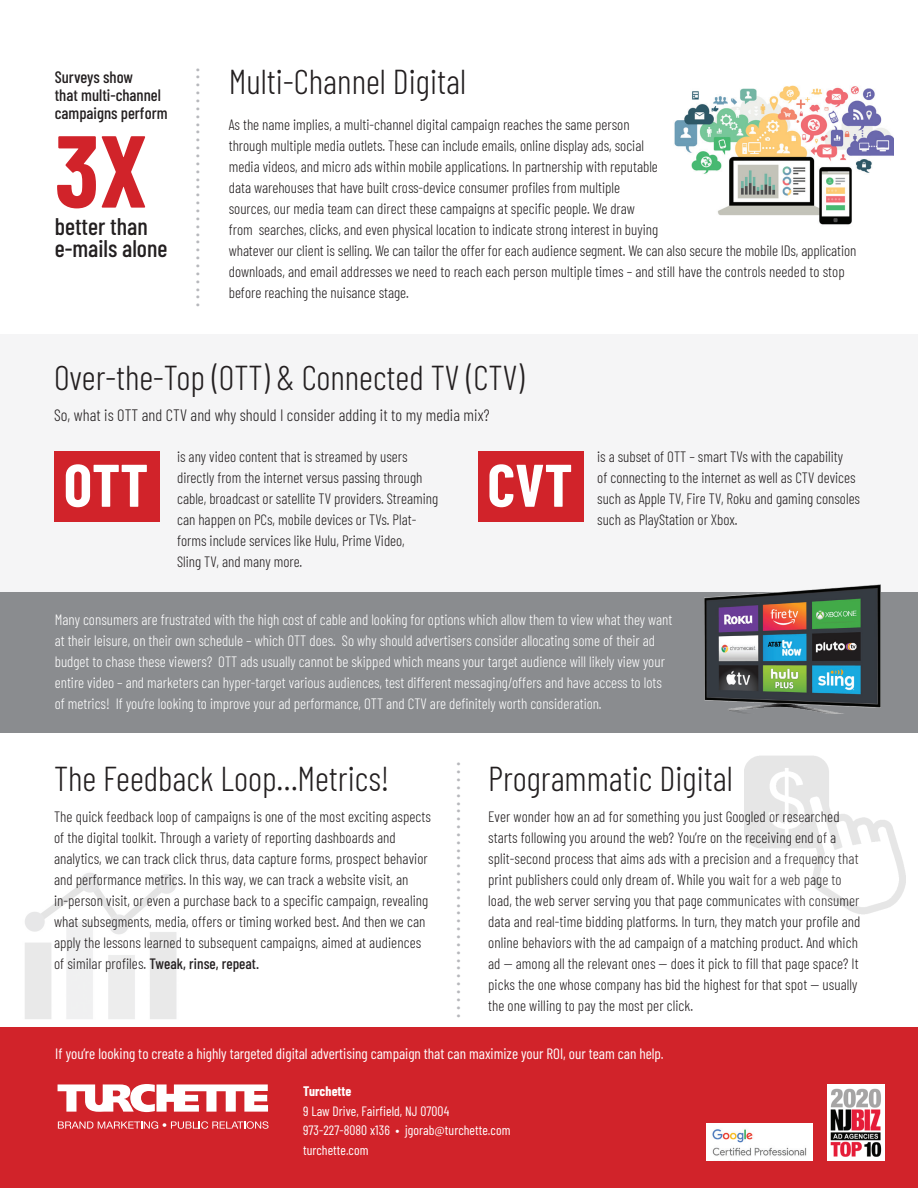
<style>
.page{position:relative;width:918px;height:1188px;background:#fff}
.page>*{position:absolute;margin:0;border:0;box-sizing:border-box;transform-origin:0 0}
.t1{font:700 102px "Barlow Condensed";color:#d1232a}
.t2{font:700 60px "Barlow Condensed";color:#fff}
.t3{font:300 34.5px "Barlow Condensed";color:#231f20}
.t4{font:25.5px "Minion Pro";color:#b6b7bb}
.t5{font:500 24px/22.5px "Barlow Condensed";color:#231f20}
.t6{font:300 16.5px "Barlow Condensed";letter-spacing:.005em;color:#231f20}
.t7{font:500 16.5px/18px "Barlow Condensed";color:#231f20}
.t8{font:300 15px/21px "Barlow Condensed";color:#231f20}
.t9{font:300 15px/21px "Barlow Condensed";color:#fff}
.t10{font:15px "Barlow Condensed";color:#fff}
.t11{font:13.5px/19.5px "Barlow Condensed";letter-spacing:.005em;color:#fff}
.t12{font:700 13.5px "Barlow Condensed";letter-spacing:.005em;color:#fff}
.s1{font-weight:500}
</style>
<div class="page">
<img style="left:21px;top:873px;width:163px;height:155px">
<div style="left:0;top:334px;width:917px;height:381px;background:#f5f5f6"></div>
<div style="left:1px;top:592px;width:917px;height:141px;background:#8a8c8f"></div>
<div style="left:0;top:1028px;width:918px;height:160px;background:#d1232a"></div>
<svg style="left:58px;top:1084px;width:210px;height:28px"></svg>
<svg style="left:58px;top:1121px;width:211px;height:8px"></svg>
<div style="left:55px;top:451px;width:105px;height:71px;background:#d1232a"></div>
<div style="left:478px;top:451px;width:106px;height:71px;background:#d1232a"></div>
<img style="left:827px;top:1084px;width:58px;height:76px">
<img style="left:704px;top:585px;width:177px;height:129px">
<img style="left:744px;top:755px;width:162px;height:160px">
<img style="left:674px;top:85px;width:220px;height:140px">
<img style="left:707px;top:1124px;width:106px;height:36px">
<p class="t7" style="left:55px;top:67px;width:114px">Surveys show<br>that multi-channel campaigns perform</p>
<h1 class="t1" style="left:55px;top:98px;width:94px">3X</h1>
<h3 class="t5" style="left:55px;top:213px;width:114px">better than e-mails alone</h3>
<h3 class="t4" style="left:222px;top:67px;width:243px;rotate:90deg">...............................</h3>
<h3 class="t3" style="left:229px;top:57px;width:239px">Multi-Channel Digital</h3>
<p class="t8" style="left:229px;top:113px;width:629px">As the name implies, a multi-channel digital campaign reaches the same person<br>through multiple media outlets. These can include emails, online display ads, social<br>media videos, and micro ads within mobile applications. In partnership with reputable<br>data warehouses that have built cross-device consumer profiles from multiple<br>sources, our media team can direct these campaigns at specific people. We draw<br>from searches, clicks, and even physical location to indicate strong interest in buying<br>whatever our client is selling. We can tailor the offer for each audience segment. We can also secure the mobile IDs, application downloads, and email addresses we need to reach each person multiple times – and still have the controls needed to stop before reaching the nuisance stage.</p>
<h3 class="t3" style="left:54px;top:353px;width:472px">Over-the-Top (OTT) &amp; Connected TV (CTV)</h3>
<p class="t6" style="left:54px;top:404px;width:437px">So, what is OTT and CTV and why should I consider adding it to my media mix?</p>
<h2 class="t2" style="left:64px;top:443px;width:86px">OTT</h2>
<h2 class="t2" style="left:487px;top:443px;width:87px">CVT</h2>
<p class="t8" style="left:177px;top:445px;width:263px">is any video content that is streamed by users directly from the internet versus passing through cable, broadcast or satellite TV providers. Streaming can happen on PCs, mobile devices or TVs. Plat&shy;forms include services like Hulu, Prime Video,<br>Sling TV, and many more.</p>
<p class="t8" style="left:597px;top:445px;width:264px">is a subset of OTT – smart TVs with the capability<br>of connecting to the internet as well as CTV devices such as Apple TV, Fire TV, Roku and gaming consoles such as PlayStation or Xbox.</p>
<p class="t9" style="left:55px;top:608px;width:619px">Many consumers are frustrated with the high cost of cable and looking for options which allow them to view what they want at their leisure, on their own schedule – which OTT does. So why should advertisers consider allocating some of their ad budget to chase these viewers? OTT ads usually cannot be skipped which means your target audience will likely view your entire video – and marketers can hyper-target various audiences, test different messaging/offers and have access to lots of metrics! If you’re looking to improve your ad performance, OTT and CTV are definitely worth consideration.</p>
<h3 class="t4" style="left:483px;top:761px;width:259px;rotate:90deg">.................................</h3>
<p class="t10" style="left:55px;top:1043px;width:610px">If you’re looking to create a highly targeted digital advertising campaign that can maximize your ROI, our team can help.</p>
<h3 class="t3" style="left:54px;top:754px;width:337px">The Feedback Loop…Metrics!</h3>
<p class="t8" style="left:54px;top:805px;width:378px">The quick feedback loop of campaigns is one of the most exciting aspects of the digital toolkit. Through a variety of reporting dashboards and analytics, we can track click thrus, data capture forms, prospect behavior and performance metrics. In this way, we can track a website visit, an in-person visit, or even a purchase back to a specific campaign, revealing what subsegments, media, offers or timing worked best. And then we can apply the lessons learned to subsequent campaigns, aimed at audiences of similar profiles. <span class="s1">Tweak, rinse, repeat.</span></p>
<h3 class="t3" style="left:488px;top:754px;width:246px">Programmatic Digital</h3>
<p class="t8" style="left:488px;top:805px;width:374px">Ever wonder how an ad for something you just Googled or researched starts following you around the web? You’re on the receiving end of a split-second process that aims ads with a precision and a frequency that print publishers could only dream of. While you wait for a web page to load, the web server serving you that page communicates with consumer data and real-time bidding platforms. In turn, they match your profile and online behaviors with the ad campaign of a matching product. And which ad — among all the relevant ones — does it pick to fill that page space? It picks the one whose company has bid the highest for that spot — usually the one willing to pay the most per click.</p>
<p class="t12" style="left:303px;top:1082px;width:50px">Turchette</p>
<p class="t11" style="left:303px;top:1100px;width:209px">9 Law Drive, Fairfield, NJ 07004<br>973-227-8080 x136 • jgorab@turchette.com turchette.com</p>
</div>
